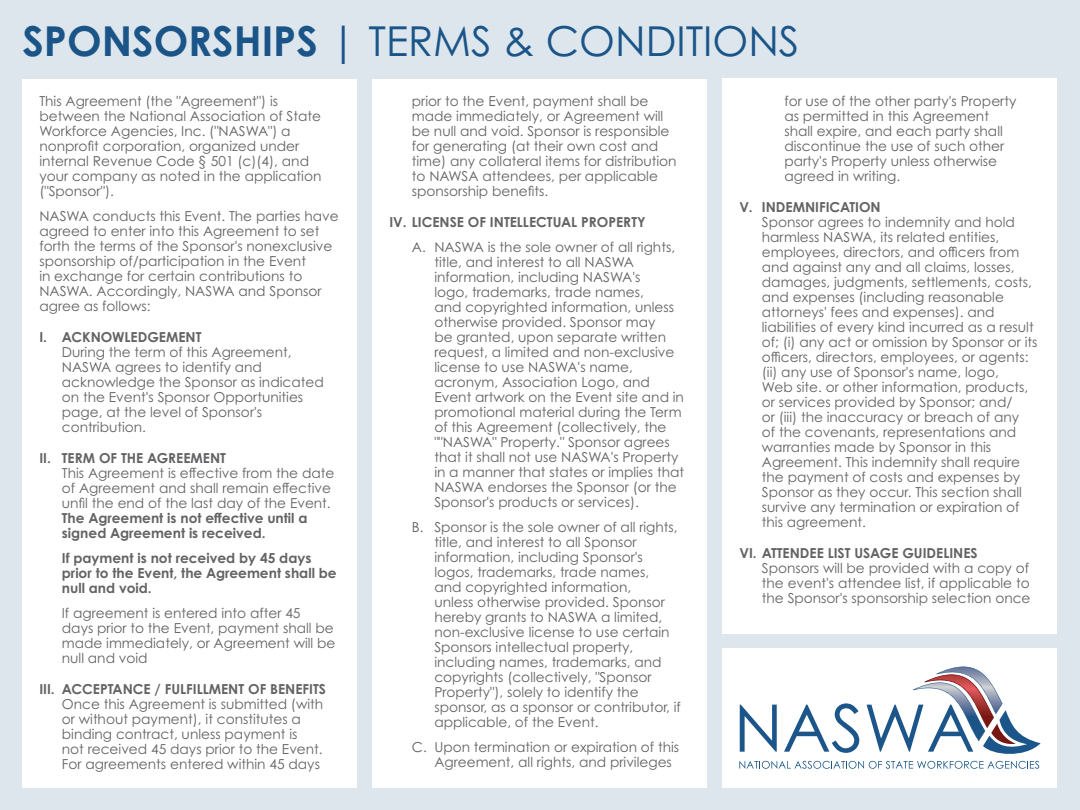
<style>
.page{position:relative;width:1080px;height:810px;background:#dde6ed}
.page>*{position:absolute;margin:0;border:0;box-sizing:border-box;transform-origin:0 0}
.t1{font:41.25px "Century Gothic Pro";color:#1b5588}
.t2{font:13.75px/15px "Century Gothic Pro";color:#636366}
.t3{font:700 13.75px/15px "Century Gothic Pro";color:#636366}
.s1{font-weight:700}
</style>
<div class="page">
<div style="left:22px;top:79px;width:336px;height:709px;background:#fff"></div>
<div style="left:372px;top:79px;width:336px;height:709px;background:#fff"></div>
<div style="left:722px;top:79px;width:336px;height:555px;background:#fff"></div>
<div style="left:722px;top:648px;width:336px;height:140px;background:#fff"></div>
<svg style="left:739px;top:666px;width:302px;height:103px"></svg>
<p class="t1" style="left:22px;top:16px;width:779px"><span class="s1">SPONSORSHIPS</span> | TERMS &amp; CONDITIONS</p>
<p class="t2" style="left:39px;top:93px;width:284px">This Agreement (the "Agreement") is between the National Association of State Workforce Agencies, Inc. ("NASWA") a nonprofit corporation, organized under internal Revenue Code § 501 (c)(4), and your company as noted in the application ("Sponsor").</p>
<p class="t2" style="left:39px;top:208px;width:301px">NASWA conducts this Event. The parties have agreed to enter into this Agreement to set forth the terms of the Sponsor's nonexclusive sponsorship of/participation in the Event<br>in exchange for certain contributions to NASWA. Accordingly, NASWA and Sponsor agree as follows:</p>
<p class="t3" style="left:39px;top:329px;width:164px">I. ACKNOWLEDGEMENT</p>
<p class="t2" style="left:62px;top:344px;width:263px">During the term of this Agreement,<br>NASWA agrees to identify and acknowledge the Sponsor as indicated on the Event's Sponsor Opportunities page, at the level of Sponsor's contribution.</p>
<p class="t3" style="left:39px;top:451px;width:188px">II. TERM OF THE AGREEMENT</p>
<p class="t2" style="left:62px;top:466px;width:274px">This Agreement is effective from the date of Agreement and shall remain effective unfil the end of the last day of the Event.<br><span class="s1">The Agreement is not effective until a signed Agreement is received.</span></p>
<p class="t3" style="left:62px;top:551px;width:276px">If payment is not received by 45 days prior to the Event, the Agreement shall be null and void.</p>
<p class="t2" style="left:62px;top:606px;width:275px">If agreement is entered into after 45<br>days prior to the Event, payment shall be made immediately, or Agreement will be null and void</p>
<p class="t3" style="left:39px;top:682px;width:288px">III. ACCEPTANCE / FULFILLMENT OF BENEFITS</p>
<p class="t2" style="left:62px;top:697px;width:263px">Once this Agreement is submitted (with or without payment), it constitutes a binding contract, unless payment is<br>not received 45 days prior to the Event.<br>For agreements entered within 45 days</p>
<p class="t2" style="left:784px;top:93px;width:234px">for use of the other party's Property as permitted in this Agreement shall expire, and each party shall discontinue the use of such other party's Property unless otherwise agreed in writing.</p>
<p class="t3" style="left:739px;top:199px;width:143px">V. INDEMNIFICATION</p>
<p class="t2" style="left:762px;top:214px;width:277px">Sponsor agrees to indemnity and hold harmless NASWA, its related entities, employees, directors, and officers from and against any and all claims, losses, damages, judgments, settlements, costs, and expenses (including reasonable attorneys' fees and expenses). and liabilities of every kind incurred as a result of; (i) any act or omission by Sponsor or its officers, directors, employees, or agents: (ii) any use of Sponsor's name, logo,<br>Web site. or other information, products, or services provided by Sponsor; and/<br>or (iii) the inaccuracy or breach of any<br>of the covenants, representations and warranties made by Sponsor in this Agreement. This indemnity shall require the payment of costs and expenses by Sponsor as they occur. This section shall survive any termination or expiration of this agreement.</p>
<p class="t3" style="left:739px;top:546px;width:240px">VI. ATTENDEE LIST USAGE GUIDELINES</p>
<p class="t2" style="left:762px;top:561px;width:270px;text-align:justify">Sponsors will be provided with a copy of the event's attendee list, if applicable to the Sponsor's sponsorship selection once</p>
<p class="t2" style="left:412px;top:93px;width:266px">prior to the Event, payment shall be made immediately, or Agreement will be null and void. Sponsor is responsible for generating (at their own cost and time) any collateral items for distribution to NAWSA attendees, per applicable sponsorship benefits.</p>
<p class="t3" style="left:389px;top:214px;width:258px">IV. LICENSE OF INTELLECTUAL PROPERTY</p>
<p class="t2" style="left:434px;top:239px;width:251px;text-indent:-22px">A. NASWA is the sole owner of all rights, title, and interest to all NASWA information, including NASWA's<br>logo, trademarks, trade names,<br>and copyrighted information, unless otherwise provided. Sponsor may<br>be granted, upon separate written request, a limited and non-exclusive license to use NASWA's name, acronym, Association Logo, and Event artwork on the Event site and in promotional material during the Term of this Agreement (collectively, the ""NASWA" Property." Sponsor agrees that it shall not use NASWA's Property in a manner that states or implies that NASWA endorses the Sponsor (or the Sponsor's products or services).</p>
<p class="t2" style="left:434px;top:519px;width:248px;text-indent:-22px">B. Sponsor is the sole owner of all rights, title, and interest to all Sponsor information, including Sponsor's logos, trademarks, trade names,<br>and copyrighted information,<br>unless otherwise provided. Sponsor hereby grants to NASWA a limited, non-exclusive license to use certain Sponsors intellectual property, including names, trademarks, and copyrights (collectively, "Sponsor Property"), solely to identify the sponsor, as a sponsor or contributor, if applicable, of the Event.</p>
<p class="t2" style="left:434px;top:739px;width:246px;text-indent:-22px">C. Upon termination or expiration of this<br>Agreement, all rights, and privileges</p>
</div>
